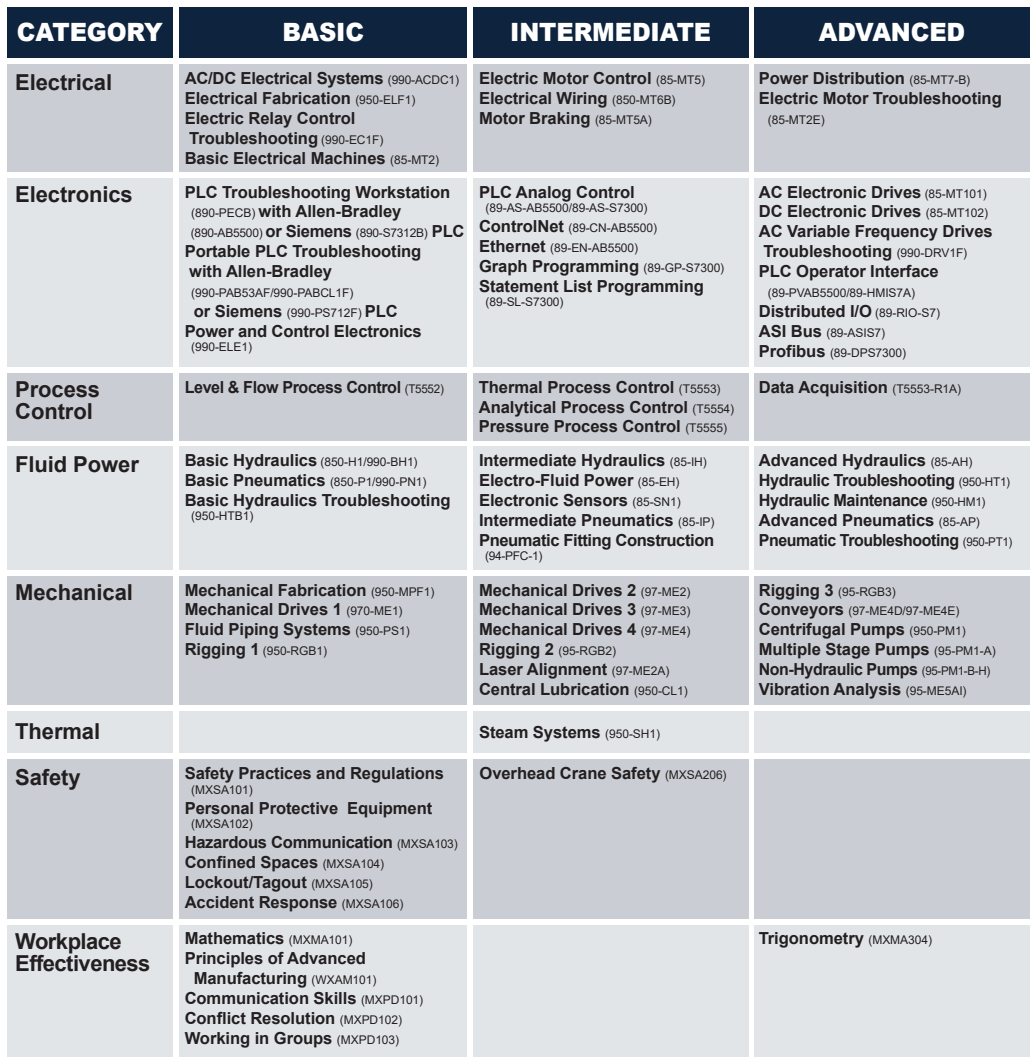
<style>
.page{position:relative;width:1036px;height:1063px;background:#fff}
.page>*{position:absolute;margin:0;border:0;box-sizing:border-box;transform-origin:0 0}
.t1{font:900 25.2px "Arial";letter-spacing:-.005em;color:#fff;scale:.95 1}
.t2{font:700 22px/22px "Arial";letter-spacing:-.005em;color:#231f20}
.t3{font:700 22px/22px "Arial";letter-spacing:-.025em;color:#231f20}
.t4{font:700 16.6px/20px "Arial";letter-spacing:-.005em;color:#231f20}
.t5{font:700 16.6px/20px "Arial";letter-spacing:-.025em;color:#231f20}
.t6{font:12px/20px "Arial";letter-spacing:-.005em;color:#231f20}
.s1{font-weight:400;font-size:12px}
.s2{font-weight:700;font-size:16.6px}
</style>
<div class="page">
<div style="left:473px;top:711px;width:275px;height:42px;background:#e2e5e8"></div>
<div style="left:754px;top:711px;width:275px;height:42px;background:#e2e5e8"></div>
<div style="left:7px;top:711px;width:166px;height:42px;background:#e2e5e8"></div>
<div style="left:180px;top:711px;width:287px;height:42px;background:#e2e5e8"></div>
<div style="left:473px;top:760px;width:275px;height:159px;background:#caced4"></div>
<div style="left:754px;top:760px;width:275px;height:159px;background:#caced4"></div>
<div style="left:7px;top:760px;width:166px;height:159px;background:#caced4"></div>
<div style="left:180px;top:760px;width:287px;height:159px;background:#caced4"></div>
<div style="left:473px;top:576px;width:275px;height:129px;background:#caced4"></div>
<div style="left:754px;top:576px;width:275px;height:129px;background:#caced4"></div>
<div style="left:7px;top:576px;width:166px;height:129px;background:#caced4"></div>
<div style="left:180px;top:576px;width:287px;height:129px;background:#caced4"></div>
<div style="left:473px;top:925px;width:275px;height:132px;background:#e2e5e8"></div>
<div style="left:754px;top:925px;width:275px;height:132px;background:#e2e5e8"></div>
<div style="left:7px;top:925px;width:166px;height:132px;background:#e2e5e8"></div>
<div style="left:180px;top:925px;width:287px;height:132px;background:#e2e5e8"></div>
<div style="left:473px;top:7px;width:275px;height:51px;background:#0e243e"></div>
<div style="left:754px;top:7px;width:275px;height:51px;background:#0e243e"></div>
<div style="left:7px;top:7px;width:166px;height:51px;background:#0e243e"></div>
<div style="left:180px;top:7px;width:287px;height:51px;background:#0e243e"></div>
<div style="left:473px;top:65px;width:275px;height:107px;background:#caced4"></div>
<div style="left:754px;top:65px;width:275px;height:107px;background:#caced4"></div>
<div style="left:7px;top:65px;width:166px;height:107px;background:#caced4"></div>
<div style="left:180px;top:65px;width:287px;height:107px;background:#caced4"></div>
<div style="left:473px;top:373px;width:275px;height:67px;background:#caced4"></div>
<div style="left:754px;top:373px;width:275px;height:67px;background:#caced4"></div>
<div style="left:7px;top:373px;width:166px;height:67px;background:#caced4"></div>
<div style="left:180px;top:373px;width:287px;height:67px;background:#caced4"></div>
<div style="left:473px;top:178px;width:275px;height:189px;background:#e2e5e8"></div>
<div style="left:754px;top:178px;width:275px;height:189px;background:#e2e5e8"></div>
<div style="left:7px;top:178px;width:166px;height:189px;background:#e2e5e8"></div>
<div style="left:180px;top:178px;width:287px;height:189px;background:#e2e5e8"></div>
<div style="left:473px;top:447px;width:275px;height:123px;background:#e2e5e8"></div>
<div style="left:754px;top:447px;width:275px;height:123px;background:#e2e5e8"></div>
<div style="left:7px;top:447px;width:166px;height:123px;background:#e2e5e8"></div>
<div style="left:180px;top:447px;width:287px;height:123px;background:#e2e5e8"></div>
<h1 class="t1" style="left:17px;top:14px;width:155px">CATEGORY</h1>
<h1 class="t1" style="left:282px;top:14px;width:88px">BASIC</h1>
<h1 class="t1" style="left:510px;top:14px;width:213px">INTERMEDIATE</h1>
<h1 class="t1" style="left:819px;top:14px;width:156px">ADVANCED</h1>
<h2 class="t2" style="left:15px;top:72px;width:98px">Electrical</h2>
<p class="t4" style="left:479px;top:69px;width:227px">Electric Motor Control <span class="s1">(85-MT5)<br></span>Electrical Wiring <span class="s1">(850-MT6B)<br></span>Motor Braking <span class="s1">(85-MT5A)</span></p>
<p class="t4" style="left:185px;top:69px;width:276px">AC/DC Electrical Systems <span class="s1">(990-ACDC1)<br></span>Electrical Fabrication <span class="s1">(950-ELF1)<br></span>Electric Relay Control Troubleshooting <span class="s1">(990-EC1F)<br></span>Basic Electrical Machines <span class="s1">(85-MT2)</span></p>
<p class="t4" style="left:758px;top:69px;width:244px">Power Distribution <span class="s1">(85-MT7-B)<br></span>Electric Motor Troubleshooting</p>
<p class="t6" style="left:767px;top:110px;width:58px">(85-MT2E)</p>
<h2 class="t2" style="left:15px;top:184px;width:119px">Electronics</h2>
<p class="t4" style="left:758px;top:182px;width:235px">AC Electronic Drives <span class="s1">(85-MT101)<br></span>DC Electronic Drives <span class="s1">(85-MT102)<br></span>AC Variable Frequency Drives<br>Troubleshooting <span class="s1">(990-DRV1F)<br></span>PLC Operator Interface</p>
<p class="t6" style="left:767px;top:283px;width:149px">(89-PVAB5500/89-HMIS7A)</p>
<p class="t4" style="left:758px;top:301px;width:183px">Distributed I/O <span class="s1">(89-RIO-S7)</span></p>
<p class="t6" style="left:758px;top:323px;width:149px"><span class="s2">ASI Bus</span> (89-ASIS7)<br><span class="s2">Profibus</span> (89-DPS7300)</p>
<p class="t4" style="left:191px;top:182px;width:261px;text-indent:-7px">PLC Troubleshooting Workstation <span class="s1">(890-PECB)</span> with Allen-Bradley</p>
<p class="t6" style="left:191px;top:223px;width:275px">(890-AB5500) <span class="s2">or Siemens</span> (890-S7312B) <span class="s2">PLC</span></p>
<p class="t4" style="left:185px;top:242px;width:238px">Portable PLC Troubleshooting with Allen-Bradley</p>
<p class="t6" style="left:191px;top:283px;width:164px">(990-PAB53AF/990-PABCL1F)</p>
<p class="t4" style="left:185px;top:301px;width:239px;text-indent:9px">or Siemens <span class="s1">(990-PS712F)</span> PLC<br>Power and Control Electronics</p>
<p class="t6" style="left:191px;top:337px;width:62px">(990-ELE1)</p>
<p class="t4" style="left:479px;top:182px;width:157px">PLC Analog Control</p>
<p class="t6" style="left:479px;top:198px;width:180px;text-indent:7px">(89-AS-AB5500/89-AS-S7300)<br><span class="s2">ControlNet</span> (89-CN-AB5500)<br><span class="s2">Ethernet</span> (89-EN-AB5500)</p>
<p class="t4" style="left:479px;top:256px;width:247px">Graph Programming <span class="s1">(89-GP-S7300)<br></span>Statement List Programming</p>
<p class="t6" style="left:485px;top:292px;width:79px">(89-SL-S7300)</p>
<h2 class="t2" style="left:15px;top:379px;width:86px">Process<br>Control</h2>
<p class="t5" style="left:185px;top:377px;width:261px">Level &amp; Flow Process Control <span class="s1">(T5552)</span></p>
<p class="t4" style="left:479px;top:377px;width:257px">Thermal Process Control <span class="s1">(T5553)<br></span>Analytical Process Control <span class="s1">(T5554)<br></span>Pressure Process Control <span class="s1">(T5555)</span></p>
<p class="t4" style="left:758px;top:377px;width:204px">Data Acquisition <span class="s1">(T5553-R1A)</span></p>
<h2 class="t2" style="left:15px;top:454px;width:125px">Fluid Power</h2>
<p class="t6" style="left:185px;top:452px;width:243px"><span class="s2">Basic Hydraulics</span> (850-H1/990-BH1)<br><span class="s2">Basic Pneumatics</span> (850-P1/990-PN1)</p>
<p class="t4" style="left:185px;top:490px;width:267px">Basic Hydraulics Troubleshooting</p>
<p class="t6" style="left:191px;top:506px;width:64px">(950-HTB1)</p>
<h2 class="t2" style="left:15px;top:581px;width:119px">Mechanical</h2>
<p class="t4" style="left:185px;top:580px;width:251px">Mechanical Fabrication <span class="s1">(950-MPF1)<br></span>Mechanical Drives 1 <span class="s1">(970-ME1)<br></span>Fluid Piping Systems <span class="s1">(950-PS1)</span></p>
<p class="t6" style="left:185px;top:641px;width:144px"><span class="s2">Rigging 1</span> (950-RGB1)</p>
<p class="t4" style="left:479px;top:450px;width:237px">Intermediate Hydraulics <span class="s1">(85-IH)<br></span>Electro-Fluid Power <span class="s1">(85-EH)<br></span>Electronic Sensors <span class="s1">(85-SN1)<br></span>Intermediate Pneumatics <span class="s1">(85-IP)<br></span>Pneumatic Fitting Construction</p>
<p class="t6" style="left:485px;top:546px;width:59px">(94-PFC-1)</p>
<p class="t4" style="left:479px;top:580px;width:213px;text-align:justify">Mechanical Drives 2 <span class="s1">(97-ME2)<br></span>Mechanical Drives 3 <span class="s1">(97-ME3)<br></span>Mechanical Drives 4 <span class="s1">(97-ME4)</span></p>
<p class="t6" style="left:479px;top:641px;width:138px"><span class="s2">Rigging 2</span> (95-RGB2)</p>
<p class="t4" style="left:479px;top:660px;width:210px">Laser Alignment <span class="s1">(97-ME2A)<br></span>Central Lubrication <span class="s1">(950-CL1)</span></p>
<h2 class="t2" style="left:15px;top:721px;width:86px">Thermal</h2>
<p class="t4" style="left:479px;top:723px;width:183px">Steam Systems <span class="s1">(950-SH1)</span></p>
<h2 class="t2" style="left:15px;top:767px;width:67px">Safety</h2>
<p class="t4" style="left:185px;top:764px;width:261px">Safety Practices and Regulations</p>
<p class="t4" style="left:479px;top:764px;width:249px">Overhead Crane Safety <span class="s1">(MXSA206)</span></p>
<p class="t6" style="left:191px;top:779px;width:63px">(MXSA101)</p>
<p class="t4" style="left:185px;top:798px;width:249px">Personal Protective Equipment</p>
<p class="t6" style="left:191px;top:814px;width:63px">(MXSA102)</p>
<p class="t4" style="left:185px;top:832px;width:274px">Hazardous Communication <span class="s1">(MXSA103)<br></span>Confined Spaces <span class="s1">(MXSA104)<br></span>Lockout/Tagout <span class="s1">(MXSA105)<br></span>Accident Response <span class="s1">(MXSA106)</span></p>
<h2 class="t3" style="left:15px;top:931px;width:137px">Workplace<br>Effectiveness</h2>
<p class="t4" style="left:185px;top:929px;width:169px">Mathematics <span class="s1">(MXMA101)</span></p>
<p class="t4" style="left:185px;top:949px;width:183px">Principles of Advanced</p>
<p class="t4" style="left:194px;top:969px;width:184px">Manufacturing <span class="s1">(WXAM101)</span></p>
<p class="t4" style="left:185px;top:989px;width:240px">Communication Skills <span class="s1">(MXPD101)</span></p>
<p class="t4" style="left:185px;top:1008px;width:219px">Conflict Resolution <span class="s1">(MXPD102)</span></p>
<p class="t4" style="left:185px;top:1028px;width:216px">Working in Groups <span class="s1">(MXPD103)</span></p>
<p class="t5" style="left:758px;top:450px;width:255px">Advanced Hydraulics <span class="s1">(85-AH)<br></span>Hydraulic Troubleshooting <span class="s1">(950-HT1)<br></span>Hydraulic Maintenance <span class="s1">(950-HM1)<br></span>Advanced Pneumatics <span class="s1">(85-AP)<br></span>Pneumatic Troubleshooting <span class="s1">(950-PT1)</span></p>
<p class="t6" style="left:758px;top:581px;width:202px"><span class="s2">Rigging 3</span> (95-RGB3)<br><span class="s2">Conveyors</span> (97-ME4D/97-ME4E)</p>
<p class="t4" style="left:758px;top:620px;width:238px">Centrifugal Pumps <span class="s1">(950-PM1)<br></span>Multiple Stage Pumps <span class="s1">(95-PM1-A)<br></span>Non-Hydraulic Pumps <span class="s1">(95-PM1-B-H)<br></span>Vibration Analysis <span class="s1">(95-ME5AI)</span></p>
<p class="t4" style="left:758px;top:929px;width:175px">Trigonometry <span class="s1">(MXMA304)</span></p>
</div>
